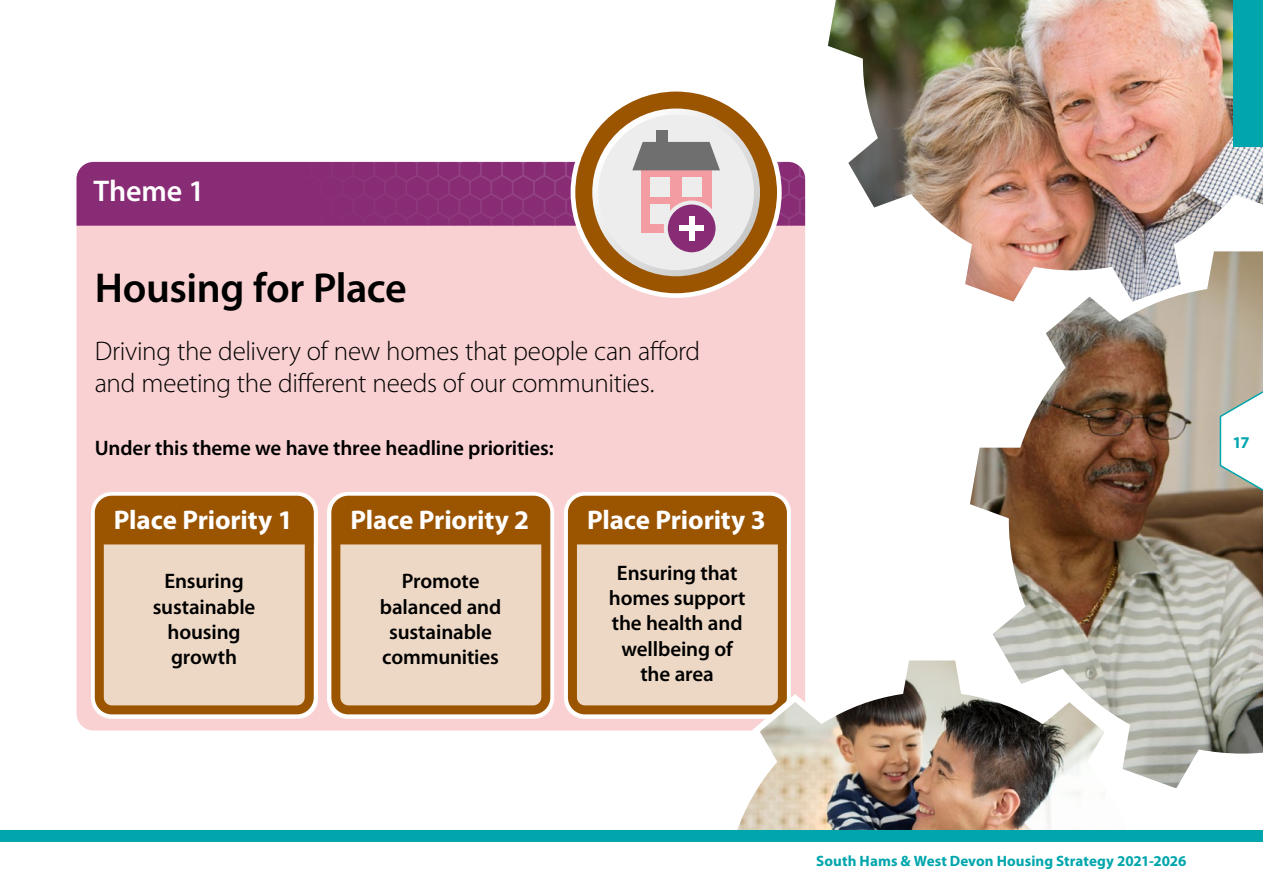
<style>
.page{position:relative;width:1263px;height:893px;background:#fff}
.page>*{position:absolute;margin:0;border:0;box-sizing:border-box;transform-origin:0 0}
.t1{font:600 42px "Myriad Pro";letter-spacing:-.01em;color:#000}
.t2{font:600 30px "Myriad Pro";letter-spacing:-.005em;color:#fff}
.Obj_description{font:300 27px/32.4px "Myriad Pro";letter-spacing:-.01em;color:#000}
.t3{font:700 27px "Myriad Pro";letter-spacing:-.005em;color:#fff}
.t4{font:600 21px/25.2px "Myriad Pro";letter-spacing:-.005em;color:#000;text-align:center}
.t5{font:700 16.5px "Myriad Pro";color:#00a6ac}
.t6{font:700 15px "Myriad Pro";letter-spacing:.005em;color:#00a6ac}
</style>
<div class="page">
<div style="left:0;top:830px;width:1263px;height:12px;background:#00a6ac"></div>
<img style="left:970px;top:302px;width:293px;height:486px">
<svg style="left:1219px;top:390px;width:44px;height:102px"></svg>
<div style="left:77px;top:162px;width:728px;height:568px;background:#fad1d2;border-radius:17px"></div>
<svg style="left:573px;top:89px;width:206px;height:207px;background:#aa6e27"></svg>
<svg style="left:592px;top:109px;width:168px;height:167px"></svg>
<div style="left:598px;top:115px;width:156px;height:155px;background:#ededed;border-radius:50%"></div>
<div style="left:641px;top:160px;width:70px;height:72px;background:#f39ca2"></div>
<svg style="left:77px;top:142px;width:728px;height:84px"></svg>
<div style="left:657px;top:130px;width:11px;height:19px;background:#706f6f"></div>
<div style="left:650px;top:205px;width:20px;height:19px;background:#ededed"></div>
<div style="left:666px;top:203px;width:51px;height:51px;background:#892c76;border-radius:50%"></div>
<div style="left:664px;top:201px;width:55px;height:55px;border:4px solid #ededed;border-radius:50%"></div>
<div style="left:689px;top:216px;width:5px;height:25px;background:#fff"></div>
<div style="left:679px;top:226px;width:25px;height:5px;background:#fff"></div>
<svg style="left:91px;top:492px;width:227px;height:226px;background:#f9f2ee"></svg>
<div style="left:99px;top:500px;width:210px;height:210px;background:#edd8c5;border-radius:13px"></div>
<div style="left:95px;top:496px;width:218px;height:48px;background:#9b5400"></div>
<div style="left:95px;top:496px;width:219px;height:218px;border:9px solid #9b5400;border-radius:13px"></div>
<svg style="left:327px;top:492px;width:227px;height:226px;background:#f8f1ec"></svg>
<div style="left:336px;top:500px;width:210px;height:210px;background:#edd8c5;border-radius:13px"></div>
<div style="left:332px;top:496px;width:218px;height:48px;background:#9b5400"></div>
<div style="left:331px;top:496px;width:219px;height:218px;border:9px solid #9b5400;border-radius:13px"></div>
<svg style="left:564px;top:492px;width:227px;height:226px;background:#faf4f1"></svg>
<div style="left:572px;top:500px;width:210px;height:210px;background:#edd8c5;border-radius:13px"></div>
<div style="left:568px;top:496px;width:218px;height:48px;background:#9b5400"></div>
<div style="left:568px;top:496px;width:219px;height:218px;border:9px solid #9b5400;border-radius:13px"></div>
<img style="left:828px;top:0;width:435px;height:302px">
<img style="left:680px;top:651px;width:481px;height:179px">
<div style="left:1233px;top:0;width:30px;height:147px;background:#00a6ac"></div>
<h1 class="t2" style="left:94px;top:172px;width:112px">Theme 1</h1>
<h2 class="t1" style="left:95px;top:261px;width:313px">Housing for Place</h2>
<p class="Obj_description" style="left:95px;top:334px;width:607px">Driving the delivery of new homes that people can afford and meeting the different needs of our communities.</p>
<h3 class="t4" style="left:95px;top:435px;width:460px">Under this theme we have three headline priorities:</h3>
<p class="t3" style="left:114px;top:502px;width:180px">Place Priority 1</p>
<p class="t4" style="left:153px;top:568px;width:104px">Ensuring sustainable housing growth</p>
<p class="t3" style="left:350px;top:502px;width:180px">Place Priority 2</p>
<p class="t4" style="left:380px;top:568px;width:123px">Promote balanced and sustainable communities</p>
<p class="t3" style="left:587px;top:502px;width:180px">Place Priority 3</p>
<p class="t4" style="left:609px;top:560px;width:138px">Ensuring that homes support the health and wellbeing of the area</p>
<p class="t5" style="left:1232px;top:432px;width:19px">17</p>
<p class="t6" style="left:816px;top:851px;width:372px">South Hams &amp; West Devon Housing Strategy 2021-2026</p>
</div>
